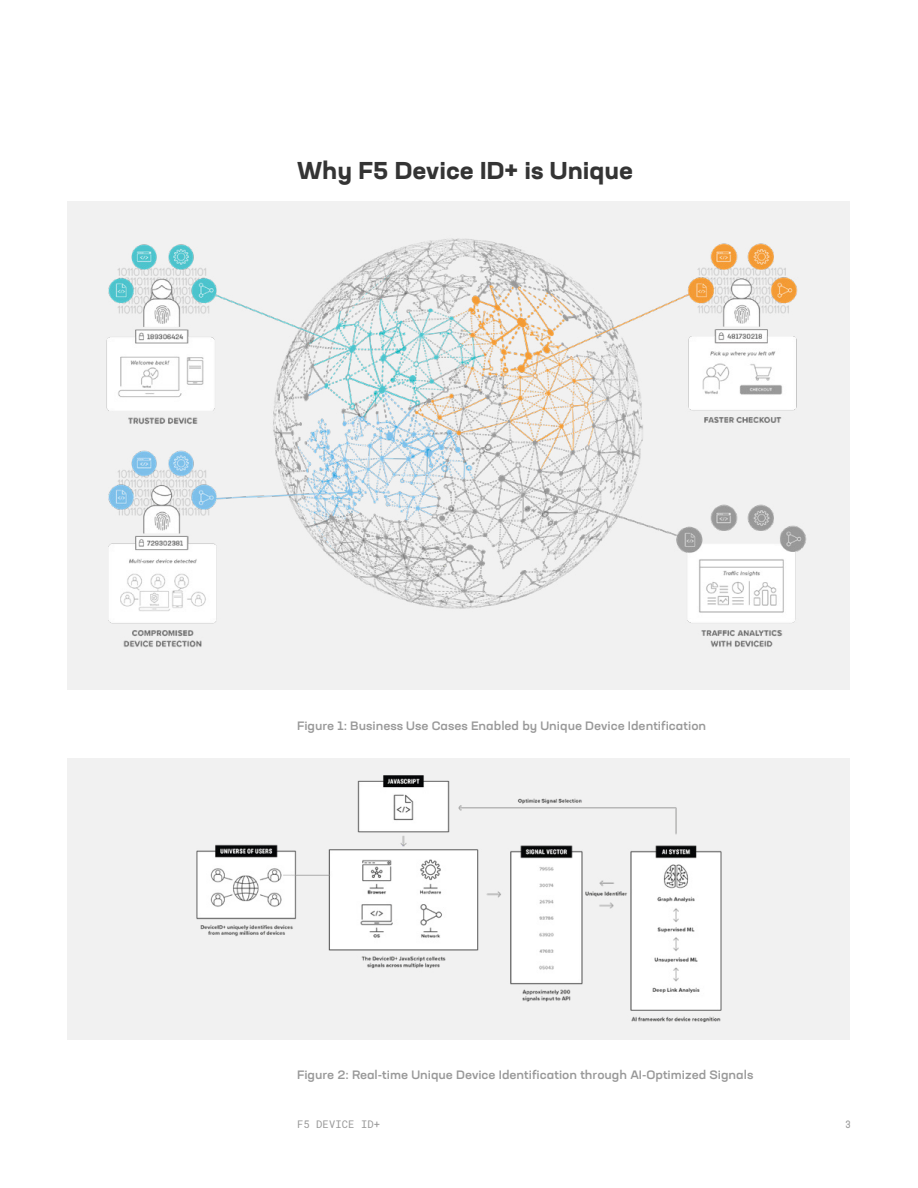
<style>
.page{position:relative;width:918px;height:1188px;background:#fff}
.page>*{position:absolute;margin:0;border:0;box-sizing:border-box;transform-origin:0 0}
.t1{font:700 expanded 24px "Neusa Next Std";color:#343434}
.t2{font:500 expanded 12px "Neusa Next Std";color:#999}
.t3{font:10.5px "Roboto Mono";letter-spacing:.01em;color:#999}
.t4{font:condensed 10.5px "Neusa Next Std";color:#999}
</style>
<div class="page">
<div style="left:68px;top:201px;width:782px;height:488px;background:#f1f1f1"></div>
<div style="left:68px;top:758px;width:782px;height:282px;background:#f1f1f1"></div>
<img style="left:106px;top:238px;width:701px;height:410px">
<img style="left:196px;top:775px;width:526px;height:248px">
<h1 class="t1" style="left:297px;top:155px;width:338px">Why F5 Device ID+ is Unique</h1>
<p class="t2" style="left:297px;top:718px;width:411px">Figure 1: Business Use Cases Enabled by Unique Device Identification</p>
<p class="t2" style="left:297px;top:1067px;width:458px">Figure 2: Real-time Unique Device Identification through AI-Optimized Signals</p>
<p class="t3" style="left:297px;top:1117px;width:85px">F5 DEVICE ID+</p>
<p class="t4" style="left:845px;top:1118px;width:7px">3</p>
</div>
